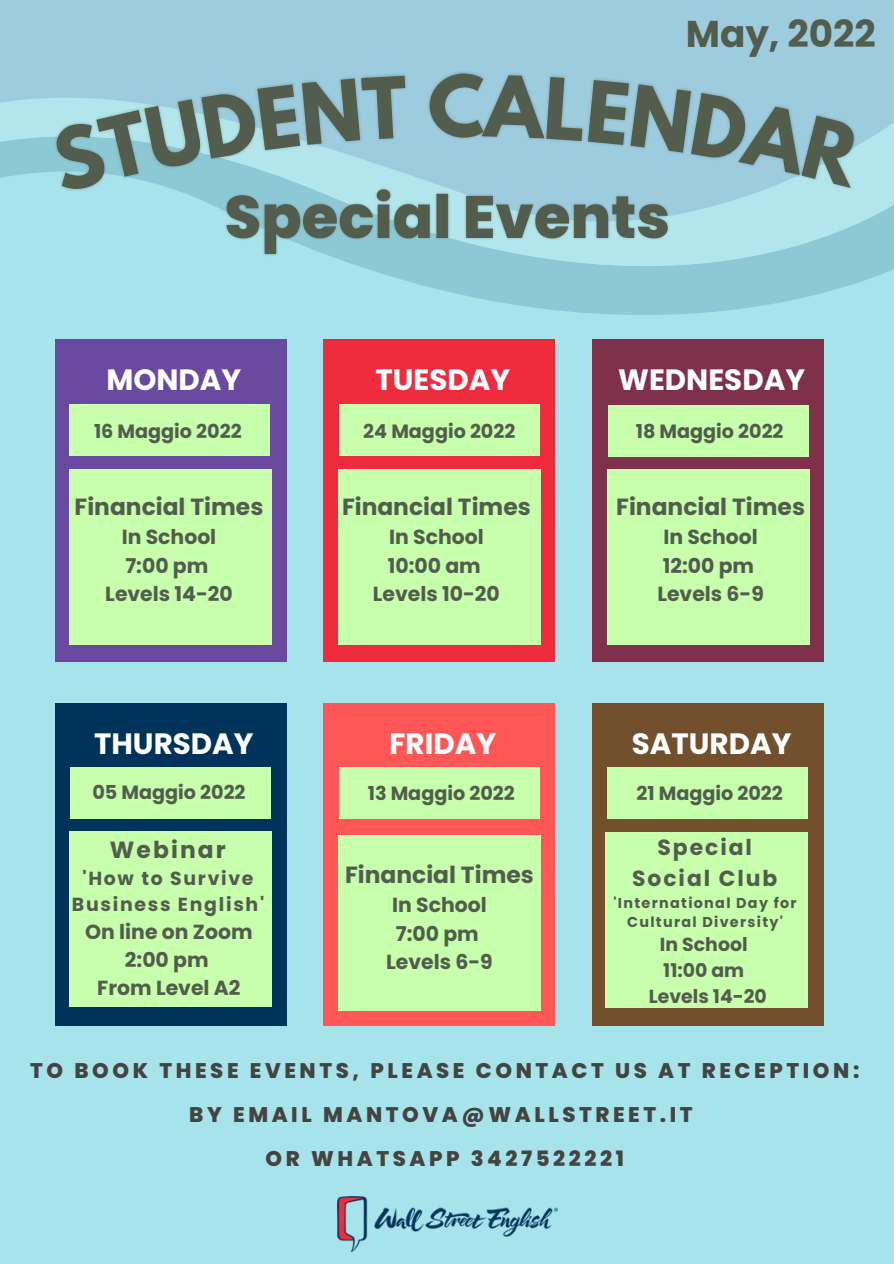
<style>
.page{position:relative;width:894px;height:1264px;background:#fff}
.page>*{position:absolute;margin:0;border:0;box-sizing:border-box;transform-origin:0 0}
.t1{font:700 74.85px "League Spartan";color:#535d4e}
.t2{font:700 37.35px "Poppins";color:#535d4e}
.t3{font:700 29.4px "Poppins";color:#fff}
.t4{font:700 23.4px "Poppins";color:#535d4e}
.t5{font:700 23.4px "Poppins";letter-spacing:.09em;color:#535d4e}
.t6{font:700 21.9px "Poppins";letter-spacing:.09em;color:#535d4e}
.t7{font:800 21.15px/44px "Poppins";letter-spacing:.17em;color:#444440;text-align:center}
.t8{font:700 20.4px "Poppins";color:#535d4e}
.t9{font:700 19.2px "Poppins";color:#535d4e}
.t10{font:700 18.9px/26px "Poppins";letter-spacing:.09em;color:#535d4e;text-align:center}
.t11{font:700 18.9px "Poppins";color:#535d4e}
.t12{font:700 14.4px/19.2px "Poppins";letter-spacing:.09em;color:#535d4e;text-align:center}
</style>
<div class="page">
<div style="left:0;top:0;width:893px;height:1263px;background:#a6e3ea"></div>
<svg style="left:286px;top:294px;width:538px;height:65px"></svg>
<svg style="left:0;top:0;width:893px;height:294px;fill:#9dccdf"></svg>
<div style="left:55px;top:339px;width:231px;height:322px;background:#694aa0"></div>
<div style="left:324px;top:339px;width:230px;height:322px;background:#ef2c3e"></div>
<div style="left:592px;top:339px;width:231px;height:322px;background:#7f304b"></div>
<div style="left:55px;top:703px;width:231px;height:322px;background:#003359"></div>
<div style="left:324px;top:703px;width:230px;height:322px;background:#ff5757"></div>
<div style="left:592px;top:703px;width:231px;height:322px;background:#72502e"></div>
<div style="left:69px;top:404px;width:200px;height:52px;background:#c7ffac"></div>
<div style="left:69px;top:469px;width:203px;height:175px;background:#c7ffac"></div>
<img style="left:37px;top:63px;width:856px;height:162px">
<img style="left:219px;top:171px;width:455px;height:91px">
<img style="left:337px;top:1196px;width:220px;height:55px">
<div style="left:339px;top:404px;width:200px;height:52px;background:#c7ffac"></div>
<div style="left:338px;top:469px;width:202px;height:175px;background:#c7ffac"></div>
<div style="left:608px;top:405px;width:200px;height:52px;background:#c7ffac"></div>
<div style="left:606px;top:469px;width:203px;height:175px;background:#c7ffac"></div>
<div style="left:70px;top:767px;width:201px;height:51px;background:#c7ffac"></div>
<div style="left:69px;top:831px;width:203px;height:175px;background:#c7ffac"></div>
<div style="left:339px;top:767px;width:200px;height:51px;background:#c7ffac"></div>
<div style="left:338px;top:835px;width:202px;height:176px;background:#c7ffac"></div>
<div style="left:606px;top:767px;width:201px;height:52px;background:#c7ffac"></div>
<div style="left:604px;top:832px;width:203px;height:175px;background:#c7ffac"></div>
<svg style="left:47px;top:75px;width:361px;height:118px"></svg>
<svg style="left:481px;top:74px;width:384px;height:114px;background:#94bfcd"></svg>
<p class="t1" style="left:428px;top:69px;width:58px">C</p>
<p class="t2" style="left:685px;top:8px;width:191px">May, 2022</p>
<p class="t3" style="left:106px;top:359px;width:136px">MONDAY</p>
<p class="t3" style="left:375px;top:359px;width:136px">TUESDAY</p>
<p class="t3" style="left:618px;top:359px;width:188px">WEDNESDAY</p>
<p class="t9" style="left:94px;top:417px;width:149px">16 Maggio 2022</p>
<p class="t4" style="left:75px;top:490px;width:190px">Financial Times</p>
<p class="t8" style="left:122px;top:523px;width:96px">In School</p>
<p class="t8" style="left:125px;top:551px;width:84px">7:00 pm</p>
<p class="t8" style="left:105px;top:579px;width:129px">Levels 14-20</p>
<p class="t9" style="left:363px;top:417px;width:153px">24 Maggio 2022</p>
<p class="t4" style="left:342px;top:490px;width:190px">Financial Times</p>
<p class="t8" style="left:389px;top:523px;width:96px">In School</p>
<p class="t8" style="left:387px;top:551px;width:94px">10:00 am</p>
<p class="t8" style="left:373px;top:579px;width:128px">Levels 10-20</p>
<p class="t9" style="left:635px;top:417px;width:149px">18 Maggio 2022</p>
<p class="t4" style="left:616px;top:490px;width:190px">Financial Times</p>
<p class="t8" style="left:663px;top:523px;width:96px">In School</p>
<p class="t8" style="left:662px;top:551px;width:93px">12:00 pm</p>
<p class="t8" style="left:657px;top:579px;width:108px">Levels 6-9</p>
<p class="t3" style="left:94px;top:722px;width:161px">THURSDAY</p>
<p class="t3" style="left:389px;top:722px;width:108px">FRIDAY</p>
<p class="t3" style="left:631px;top:722px;width:161px">SATURDAY</p>
<p class="t9" style="left:92px;top:778px;width:154px">05 Maggio 2022</p>
<p class="t5" style="left:110px;top:833px;width:117px">Webinar</p>
<p class="t10" style="left:72px;top:865px;width:194px">'How to Survive<br>Business English'</p>
<p class="t8" style="left:85px;top:917px;width:169px">On line on Zoom</p>
<p class="t8" style="left:125px;top:945px;width:85px">2:00 pm</p>
<p class="t8" style="left:97px;top:973px;width:145px">From Level A2</p>
<p class="t9" style="left:368px;top:779px;width:148px">13 Maggio 2022</p>
<p class="t4" style="left:345px;top:858px;width:190px">Financial Times</p>
<p class="t8" style="left:392px;top:891px;width:96px">In School</p>
<p class="t8" style="left:396px;top:919px;width:84px">7:00 pm</p>
<p class="t8" style="left:386px;top:947px;width:108px">Levels 6-9</p>
<p class="t9" style="left:636px;top:779px;width:148px">21 Maggio 2022</p>
<p class="t6" style="left:657px;top:832px;width:96px">Special</p>
<p class="t6" style="left:632px;top:862px;width:147px">Social Club</p>
<p class="t12" style="left:613px;top:893px;width:185px">'International Day for<br>Cultural Diversity'</p>
<p class="t11" style="left:659px;top:931px;width:89px">In School</p>
<p class="t10" style="left:663px;top:957px;width:82px">11:00 am</p>
<p class="t11" style="left:648px;top:982px;width:119px">Levels 14-20</p>
<p class="t7" style="left:30px;top:1048px;width:830px">TO BOOK THESE EVENTS, PLEASE CONTACT US AT RECEPTION:<br>BY EMAIL MANTOVA@WALLSTREET.IT</p>
<p class="t7" style="left:265px;top:1136px;width:360px">OR WHATSAPP 3427522221</p>
</div>
